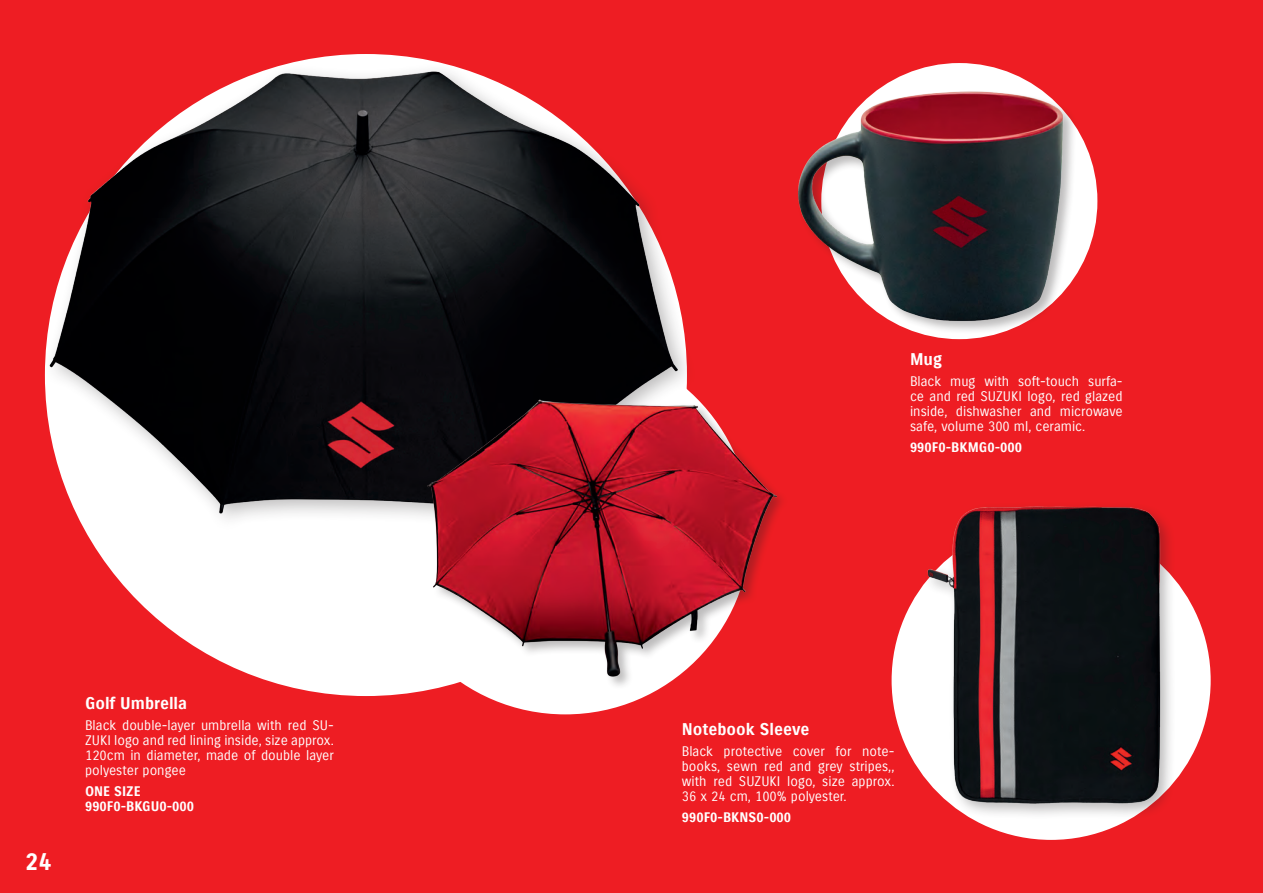
<style>
.page{position:relative;width:1263px;height:893px;background:#ee1d23}
.page>*{position:absolute;margin:0;border:0;box-sizing:border-box;transform-origin:0 0}
.t1{font:24px "Suzuki PRO Bold";color:#fff}
.t2{font:16.5px "Suzuki PRO Bold";color:#fff}
.t3{font:13.5px/15px "Suzuki PRO Regular";color:#fff;text-align:justify}
.t4{font:13.5px/15px "Suzuki PRO Bold";color:#fff}
</style>
<div class="page">
<div style="left:891px;top:521px;width:320px;height:319px;background:#fff;border-radius:50%"></div>
<div style="left:923px;top:501px;width:254px;height:319px;background:#231f20;opacity:.3"></div>
<img style="left:894px;top:501px;width:311px;height:308px">
<div style="left:45px;top:54px;width:642px;height:642px;background:#fff;border-radius:50%"></div>
<div style="left:821px;top:63px;width:276px;height:276px;background:#fff;border-radius:50%"></div>
<div style="left:796px;top:89px;width:280px;height:245px;background:#231f20;opacity:.3"></div>
<img style="left:796px;top:63px;width:273px;height:259px">
<img style="left:44px;top:54px;width:643px;height:530px">
<img style="left:357px;top:383px;width:425px;height:319px">
<h1 class="t1" style="left:26px;top:847px;width:27px">24</h1>
<p class="t2" style="left:85px;top:693px;width:104px">Golf Umbrella</p>
<p class="t3" style="left:85px;top:718px;width:250px">Black double-layer umbrella with red SU-ZUKI logo and red lining inside, size approx.<br>120cm in diameter, made of double layer polyester pongee</p>
<p class="t4" style="left:85px;top:784px;width:110px">ONE SIZE<br>990F0-BKGU0-000</p>
<p class="t2" style="left:910px;top:349px;width:33px">Mug</p>
<p class="t3" style="left:910px;top:374px;width:214px">Black mug with soft-touch surfa&shy;ce and red SUZUKI logo, red glazed inside, dishwasher and microwave safe, volume 300 ml, ceramic.</p>
<p class="t4" style="left:910px;top:440px;width:113px">990F0-BKMG0-000</p>
<p class="t2" style="left:682px;top:719px;width:129px">Notebook Sleeve</p>
<p class="t3" style="left:682px;top:743px;width:214px">Black protective cover for note&shy;books, sewn red and grey stripes,, with red SUZUKI logo, size approx.<br>36 x 24 cm, 100% polyester.</p>
<p class="t4" style="left:682px;top:809px;width:111px">990F0-BKNS0-000</p>
</div>
